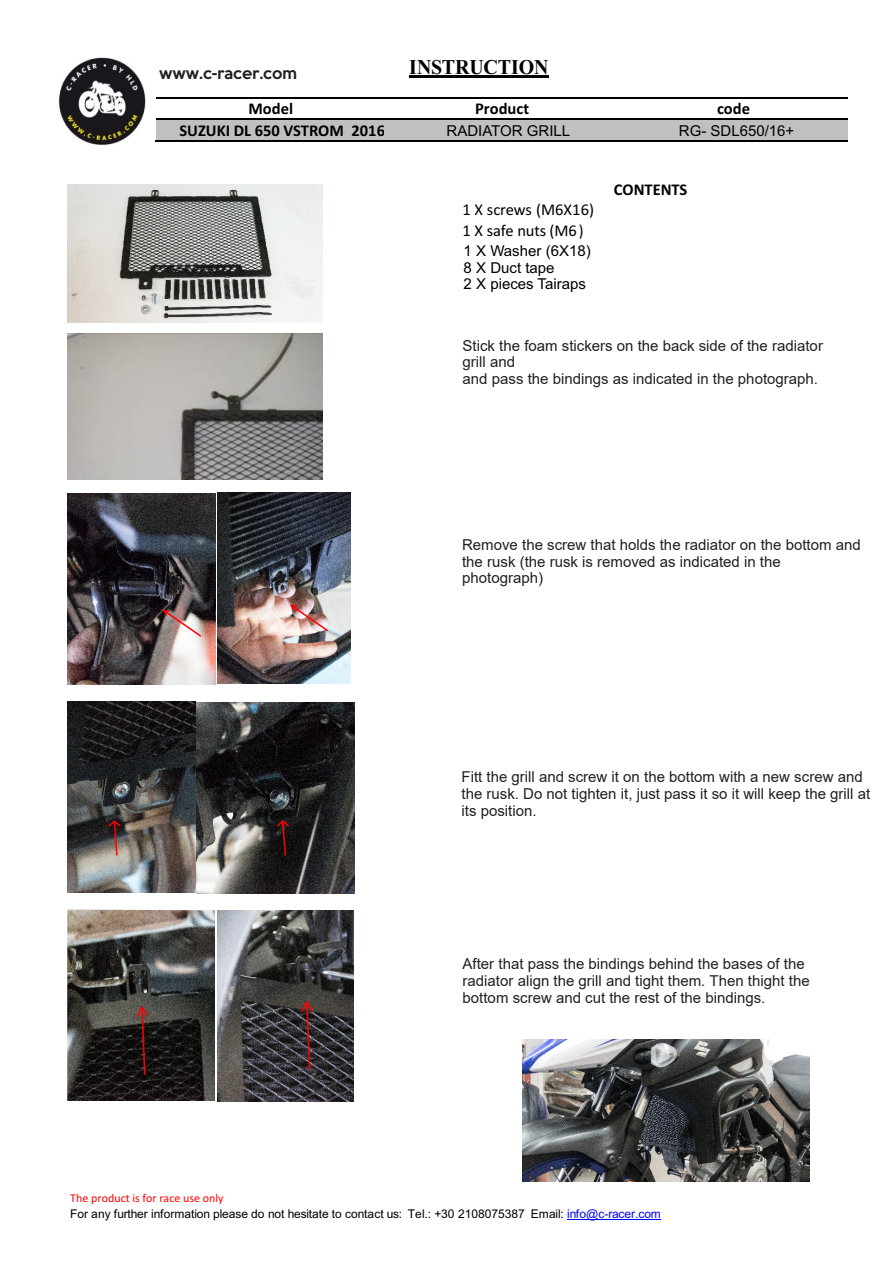
<style>
.page{position:relative;width:893px;height:1263px;background:#fff}
.page>*{position:absolute;margin:0;border:0;box-sizing:border-box;transform-origin:0 0}
.t1{font:700 21px "Times New Roman";letter-spacing:-.01em;color:#000;scale:.95 1}
.t2{font:700 16.5px "Calibri";color:#000}
.t3{font:16.5px "Calibri";letter-spacing:-.005em;color:#000}
.t4{font:15px/16.8px "Arial";color:#231f20}
.t5{font:15px/16.8px "Arial";color:#000}
.t6{font:500 15px "Keep Calm";color:#231f20}
.t7{font:12px "Arial";color:#000}
.t8{font:12px "Calibri";color:#f00}
.s1{color:#00f}
</style>
<div class="page">
<hr style="left:409px;top:76px;width:139px;height:2px;background:#000">
<hr style="left:156px;top:97px;width:229px;height:1px;background:#000">
<hr style="left:386px;top:97px;width:233px;height:1px;background:#000">
<hr style="left:621px;top:97px;width:226px;height:1px;background:#000">
<div style="left:156px;top:120px;width:8px;height:20px;background:#c0c0c0"></div>
<div style="left:376px;top:120px;width:9px;height:20px;background:#c0c0c0"></div>
<div style="left:164px;top:120px;width:212px;height:20px;background:#c0c0c0"></div>
<div style="left:385px;top:120px;width:8px;height:20px;background:#c0c0c0"></div>
<div style="left:611px;top:120px;width:8px;height:20px;background:#c0c0c0"></div>
<div style="left:393px;top:120px;width:218px;height:20px;background:#c0c0c0"></div>
<div style="left:619px;top:120px;width:8px;height:20px;background:#c0c0c0"></div>
<div style="left:839px;top:120px;width:8px;height:20px;background:#c0c0c0"></div>
<div style="left:627px;top:120px;width:212px;height:20px;background:#c0c0c0"></div>
<hr style="left:156px;top:119px;width:229px;height:1px;background:#000">
<hr style="left:386px;top:119px;width:233px;height:1px;background:#000">
<hr style="left:621px;top:119px;width:226px;height:1px;background:#000">
<hr style="left:155px;top:140px;width:230px;height:2px;background:#000">
<hr style="left:386px;top:140px;width:233px;height:2px;background:#000">
<hr style="left:620px;top:140px;width:227px;height:2px;background:#000">
<img style="left:58px;top:57px;width:88px;height:88px">
<hr style="left:567px;top:1219px;width:93px;height:1px;background:#00f">
<img style="left:67px;top:184px;width:255px;height:139px">
<img style="left:67px;top:333px;width:255px;height:146px">
<img style="left:67px;top:492px;width:283px;height:192px">
<img style="left:67px;top:702px;width:128px;height:191px">
<img style="left:197px;top:703px;width:157px;height:191px">
<img style="left:67px;top:910px;width:148px;height:191px">
<img style="left:217px;top:910px;width:136px;height:192px">
<svg style="left:162px;top:609px;width:40px;height:29px"></svg>
<svg style="left:289px;top:603px;width:40px;height:30px"></svg>
<svg style="left:107px;top:819px;width:15px;height:38px"></svg>
<svg style="left:276px;top:819px;width:14px;height:38px"></svg>
<svg style="left:135px;top:1004px;width:15px;height:72px"></svg>
<svg style="left:300px;top:999px;width:14px;height:72px"></svg>
<img style="left:522px;top:1040px;width:287px;height:141px">
<p class="t6" style="left:159px;top:67px;width:139px">www.c-racer.com</p>
<h1 class="t1" style="left:409px;top:59px;width:148px">INSTRUCTION</h1>
<p class="t2" style="left:248px;top:102px;width:46px">Model</p>
<p class="t2" style="left:475px;top:102px;width:55px">Product</p>
<p class="t2" style="left:717px;top:102px;width:35px">code</p>
<p class="t2" style="left:179px;top:123px;width:215px">SUZUKI DL 650 VSTROM 2016+</p>
<p class="t5" style="left:446px;top:124px;width:125px">RADIATOR GRILL</p>
<p class="t5" style="left:678px;top:124px;width:117px">RG- SDL650/16+</p>
<p class="t3" style="left:462px;top:203px;width:133px">1 Χ screws (Μ6Χ16)</p>
<p class="t3" style="left:462px;top:223px;width:123px">1 Χ safe nuts (Μ6)</p>
<p class="t5" style="left:463px;top:244px;width:128px">1 X Washer (6X18)<br>8 X Duct tape<br>2 X pieces Tairaps</p>
<p class="t2" style="left:614px;top:183px;width:75px">CONTENTS</p>
<p class="t4" style="left:462px;top:337px;width:362px">Stick the foam stickers on the back side of the radiator grill and<br>and pass the bindings as indicated in the photograph.</p>
<p class="t4" style="left:462px;top:536px;width:400px">Remove the screw that holds the radiator on the bottom and the rusk (the rusk is removed as indicated in the photograph)</p>
<p class="t4" style="left:461px;top:768px;width:410px">Fitt the grill and screw it on the bottom with a new screw and the rusk. Do not tighten it, just pass it so it will keep the grill at its position.</p>
<p class="t4" style="left:462px;top:955px;width:348px">After that pass the bindings behind the bases of the radiator align the grill and tight them. Then thight the bottom screw and cut the rest of the bindings.</p>
<p class="t8" style="left:70px;top:1192px;width:155px">The product is for race use only</p>
<p class="t7" style="left:70px;top:1209px;width:592px">For any further information please do not hesitate to contact us: Tel.: +30 2108075387 Email: <span class="s1">info@c-racer.com</span></p>
</div>
